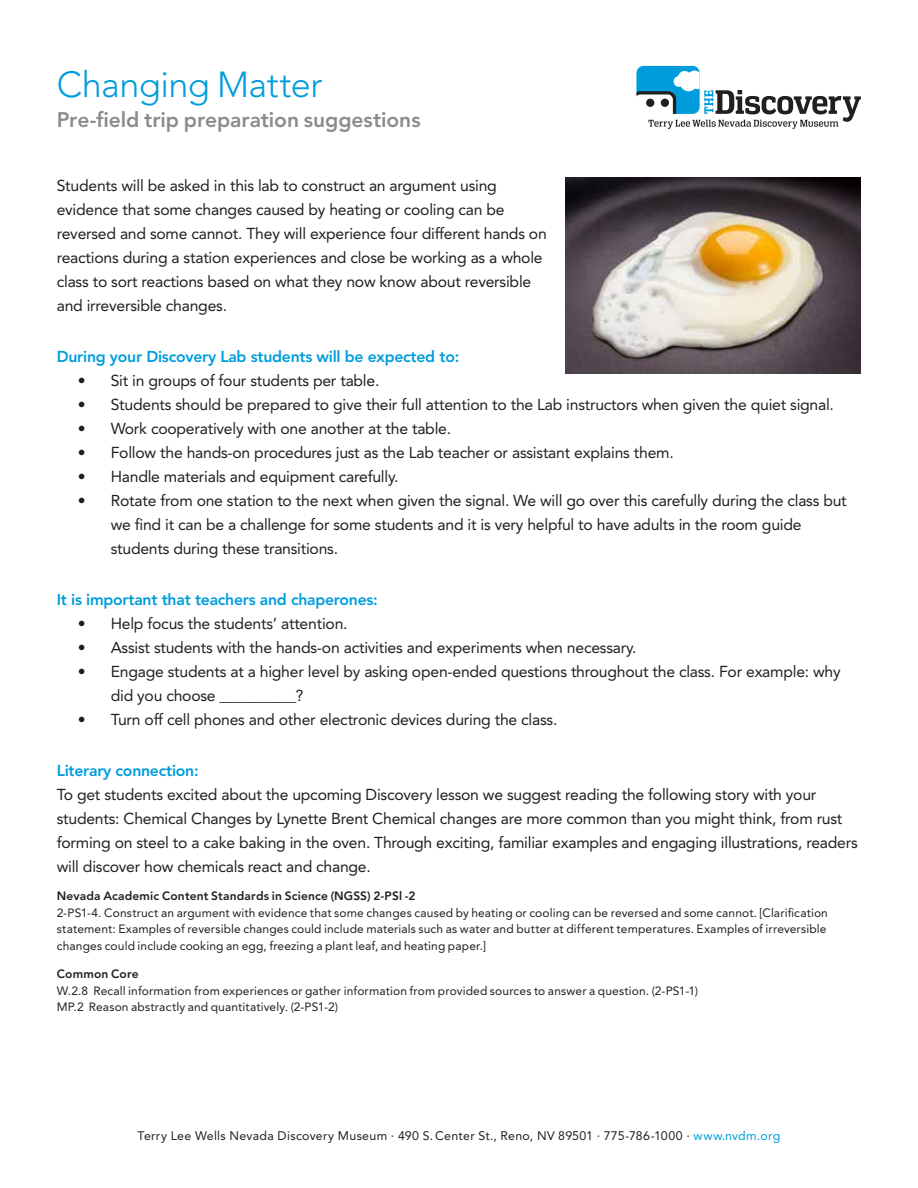
<style>
.page{position:relative;width:918px;height:1188px;background:#fff}
.page>*{position:absolute;margin:0;border:0;box-sizing:border-box;transform-origin:0 0}
.t1{font:300 36px "Avenir LT Std";letter-spacing:-.015em;color:#009ddc}
.t2{font:800 21px "Avenir LT Std";letter-spacing:-.005em;color:#8a8c8e}
.t3{font:15.75px/24px "Avenir LT Std";letter-spacing:-.015em;color:#231f20}
.t4{font:800 15.75px "Avenir LT Std";letter-spacing:-.015em;color:#009ddc}
.t5{font:12.3px "Avenir LT Std";letter-spacing:.025em;color:#231f20}
.t6{font:12px/16.5px "Avenir LT Std";letter-spacing:.01em;color:#231f20;text-align:justify}
.t7{font:800 12px "Avenir LT Std";letter-spacing:.015em;color:#231f20}
.s1{color:#009ddc}
</style>
<div class="page">
<svg style="left:636px;top:66px;width:225px;height:63px"></svg>
<img style="left:566px;top:177px;width:294px;height:197px">
<h1 class="t1" style="left:57px;top:64px;width:267px">Changing Matter</h1>
<h2 class="t2" style="left:57px;top:107px;width:365px">Pre-field trip preparation suggestions</h2>
<p class="t3" style="left:57px;top:173px;width:492px">Students will be asked in this lab to construct an argument using evidence that some changes caused by heating or cooling can be reversed and some cannot. They will experience four different hands on reactions during a station experiences and close be working as a whole class to sort reactions based on what they now know about reversible and irreversible changes.</p>
<p class="t4" style="left:57px;top:347px;width:404px">During your Discovery Lab students will be expected to:</p>
<p class="t3" style="left:78px;top:368px;width:303px">• Sit in groups of four students per table.</p>
<p class="t3" style="left:78px;top:392px;width:758px">• Students should be prepared to give their full attention to the Lab instructors when given the quiet signal.</p>
<p class="t3" style="left:78px;top:416px;width:375px">• Work cooperatively with one another at the table.</p>
<p class="t3" style="left:78px;top:440px;width:598px">• Follow the hands-on procedures just as the Lab teacher or assistant explains them.</p>
<p class="t3" style="left:78px;top:464px;width:322px">• Handle materials and equipment carefully.</p>
<p class="t3" style="left:111px;top:488px;width:738px;text-indent:-33px">• Rotate from one station to the next when given the signal. We will go over this carefully during the class but we find it can be a challenge for some students and it is very helpful to have adults in the room guide students during these transitions.</p>
<p class="t4" style="left:57px;top:590px;width:323px">It is important that teachers and chaperones:</p>
<p class="t3" style="left:78px;top:611px;width:271px">• Help focus the students’ attention.</p>
<p class="t3" style="left:78px;top:635px;width:560px">• Assist students with the hands-on activities and experiments when necessary.</p>
<p class="t3" style="left:111px;top:659px;width:731px;text-indent:-33px">• Engage students at a higher level by asking open-ended questions throughout the class. For example: why did you choose __________?</p>
<p class="t3" style="left:78px;top:707px;width:481px">• Turn off cell phones and other electronic devices during the class.</p>
<p class="t4" style="left:57px;top:761px;width:143px">Literary connection:</p>
<p class="t3" style="left:57px;top:782px;width:803px">To get students excited about the upcoming Discovery lesson we suggest reading the following story with your students: Chemical Changes by Lynette Brent Chemical changes are more common than you might think, from rust forming on steel to a cake baking in the oven. Through exciting, familiar examples and engaging illustrations, readers will discover how chemicals react and change.</p>
<p class="t7" style="left:57px;top:889px;width:360px">Nevada Academic Content Standards in Science (NGSS) 2-PSl -2</p>
<p class="t6" style="left:57px;top:904px;width:773px">2-PS1-4. Construct an argument with evidence that some changes caused by heating or cooling can be reversed and some cannot. [Clarification statement: Examples of reversible changes could include materials such as water and butter at different temperatures. Examples of irreversible changes could include cooking an egg, freezing a plant leaf, and heating paper.]</p>
<p class="t7" style="left:57px;top:967px;width:84px">Common Core</p>
<p class="t6" style="left:57px;top:982px;width:643px">W.2.8 Recall information from experiences or gather information from provided sources to answer a question. (2-PS1-1)<br>MP.2 Reason abstractly and quantitatively. (2-PS1-2)</p>
<p class="t5" style="left:138px;top:1129px;width:644px">Terry Lee Wells Nevada Discovery Museum · 490 S. Center St., Reno, NV 89501 · 775-786-1000 · <span class="s1">www.nvdm.org</span></p>
</div>
